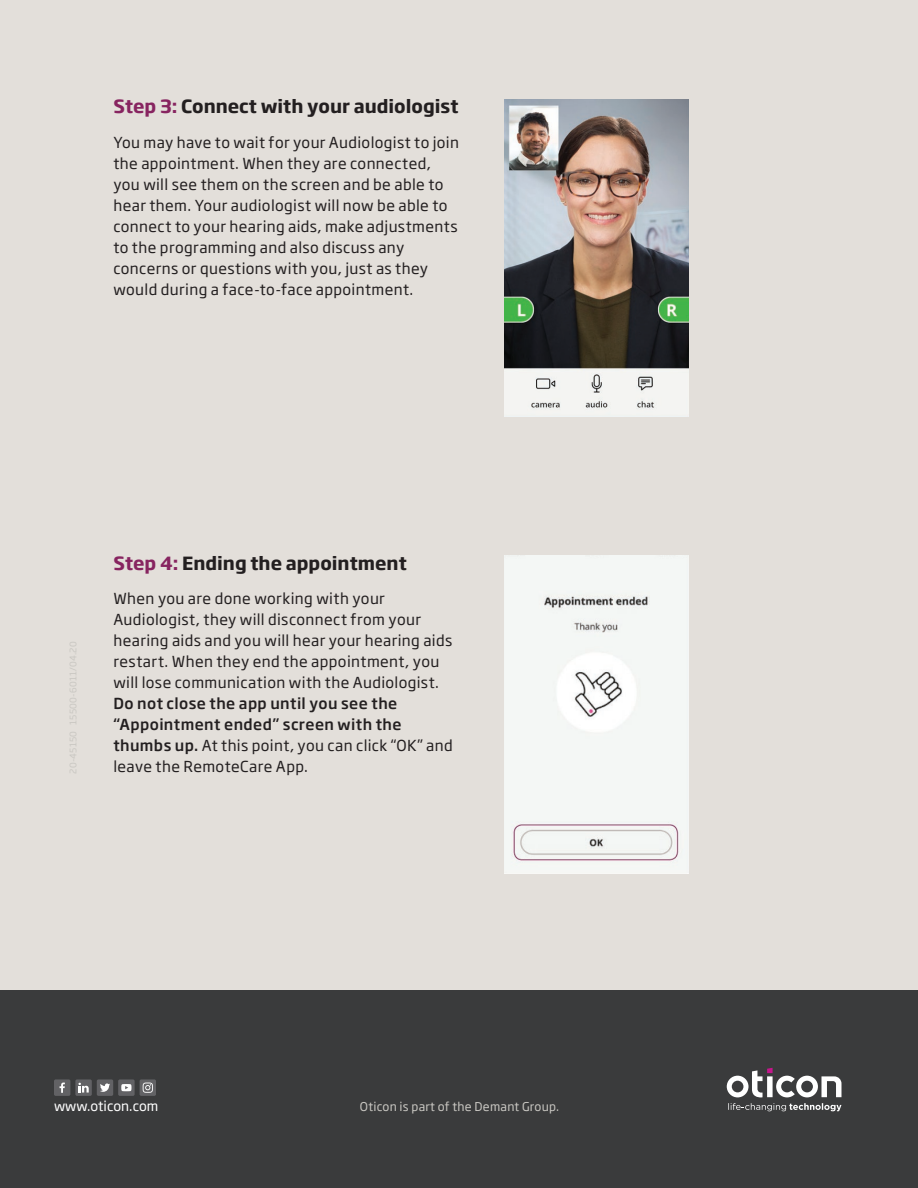
<style>
.page{position:relative;width:918px;height:1188px;background:#e3dfda}
.page>*{position:absolute;margin:0;border:0;box-sizing:border-box;transform-origin:0 0}
.t1{font:700 18px "Soho Gothic Pro";color:#231f20}
.t2{font:15px/21px "Soho Gothic Pro";letter-spacing:.025em;color:#231f20}
.t3{font:500 15px/21px "Soho Gothic Pro";letter-spacing:.03em;color:#231f20}
.t4{font:13.5px "Soho Gothic Pro";letter-spacing:.005em;color:#fff}
.t5{font:12px "Soho Gothic Pro";letter-spacing:.02em;color:#c9c7c2}
.s1{color:#872460}
.s2{font-weight:400}
</style>
<div class="page">
<img style="left:504px;top:556px;width:184px;height:317px">
<div style="left:0;top:990px;width:918px;height:198px;background:#3a3b3c"></div>
<svg style="left:727px;top:1068px;width:114px;height:29px"></svg>
<svg style="left:728px;top:1103px;width:113px;height:8px"></svg>
<div style="left:118px;top:1079px;width:17px;height:17px;background:#626265;border-radius:2px"></div>
<svg style="left:121px;top:1084px;width:11px;height:7px"></svg>
<div style="left:75px;top:1079px;width:17px;height:17px;background:#626265;border-radius:2px"></div>
<svg style="left:78px;top:1083px;width:11px;height:10px"></svg>
<div style="left:97px;top:1079px;width:16px;height:17px;background:#626265;border-radius:2px"></div>
<svg style="left:100px;top:1083px;width:10px;height:9px"></svg>
<div style="left:54px;top:1079px;width:16px;height:17px;background:#626265;border-radius:2px"></div>
<svg style="left:60px;top:1083px;width:5px;height:10px"></svg>
<div style="left:140px;top:1079px;width:16px;height:17px;background:#626265;border-radius:2px"></div>
<svg style="left:143px;top:1083px;width:10px;height:10px"></svg>
<img style="left:504px;top:99px;width:184px;height:318px">
<p class="t1" style="left:113px;top:92px;width:347px"><span class="s1">Step 3:</span> Connect with your audiologist</p>
<p class="t2" style="left:113px;top:131px;width:347px">You may have to wait for your Audiologist to join the appointment. When they are connected, you will see them on the screen and be able to hear them. Your audiologist will now be able to connect to your hearing aids, make adjustments to the programming and also discuss any concerns or questions with you, just as they would during a face-to-face appointment.</p>
<p class="t1" style="left:113px;top:549px;width:295px"><span class="s1">Step 4:</span> Ending the appointment</p>
<p class="t2" style="left:113px;top:588px;width:340px">When you are done working with your Audiologist, they will disconnect from your hearing aids and you will hear your hearing aids restart. When they end the appointment, you will lose communication with the Audiologist.</p>
<p class="t3" style="left:113px;top:692px;width:341px">Do not close the app until you see the “Appointment ended” screen with the thumbs up. <span class="s2">At this point, you can click “OK” and leave the RemoteCare App.</span></p>
<p class="t4" style="left:54px;top:1096px;width:106px">www.oticon.com</p>
<p class="t5" style="left:360px;top:1098px;width:201px">Oticon is part of the Demant Group.</p>
</div>
